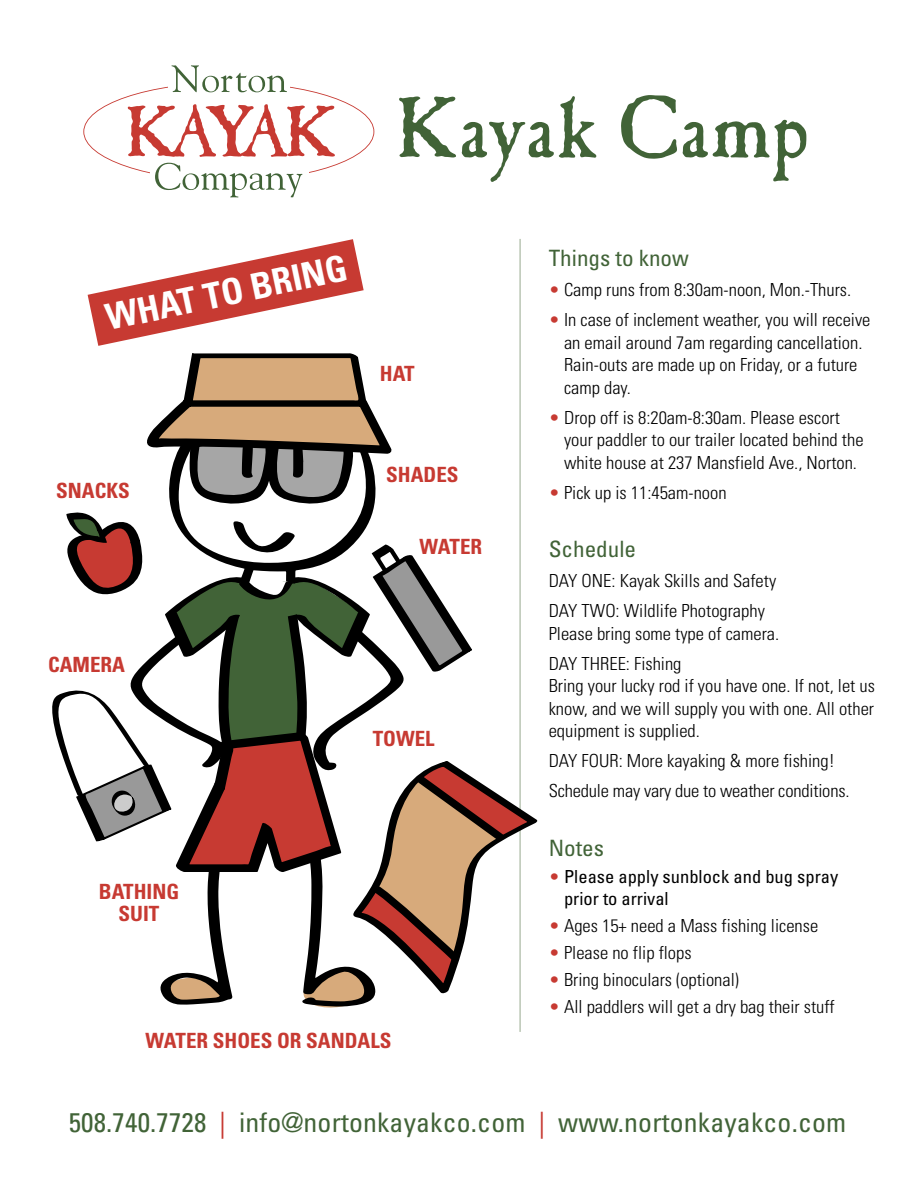
<style>
.page{position:relative;width:918px;height:1188px;background:#fff}
.page>*{position:absolute;margin:0;border:0;box-sizing:border-box;transform-origin:0 0}
.t1{font:87px "Caslon Antique";color:#416337}
.t2{font:700 condensed 36px "Univers";color:#fff}
.t3{font:condensed 27px "Univers";letter-spacing:.005em;color:#416337}
.t4{font:condensed 22.5px "Univers";color:#416337}
.t5{font:700 condensed 21px/22.5px "Univers";color:#c73a32;text-align:center}
.t6{font:300 condensed 18px/30px "Univers";color:#000}
.t7{font:condensed 18px "Univers";color:#000}
.s1{color:#c73a32}
.s2{color:#fff}
.s3{font-weight:300;color:#c73a32}
.s4{font-weight:300;color:#fff}
</style>
<div class="page">
<svg style="left:83px;top:65px;width:291px;height:132px"></svg>
<svg style="left:88px;top:239px;width:276px;height:107px"></svg>
<hr style="left:519px;top:239px;width:2px;height:793px;background:#bac6b4">
<svg style="left:52px;top:353px;width:481px;height:657px"></svg>
<h1 class="t1" style="left:397px;top:77px;width:414px">Kayak Camp</h1>
<h2 class="t2" style="left:102px;top:296px;width:247px;rotate:-12deg">WHAT TO BRING</h2>
<p class="t5" style="left:56px;top:479px;width:75px">SNACKS</p>
<p class="t5" style="left:380px;top:363px;width:36px">HAT</p>
<p class="t5" style="left:386px;top:463px;width:74px">SHADES</p>
<p class="t5" style="left:420px;top:535px;width:64px">WATER</p>
<p class="t5" style="left:48px;top:653px;width:79px">CAMERA</p>
<p class="t5" style="left:373px;top:727px;width:63px">TOWEL</p>
<p class="t5" style="left:99px;top:880px;width:82px">BATHING<br>SUIT</p>
<p class="t4" style="left:549px;top:244px;width:142px">Things to know</p>
<p class="t6" style="left:549px;top:275px;width:304px"><span class="s1">•</span> Camp runs from 8:30am-noon, Mon.-Thurs.</p>
<p class="t6" style="left:549px;top:305px;width:323px"><span class="s1">•</span> In case of inclement weather, you will receive</p>
<p class="t6" style="left:549px;top:327px;width:315px"><span class="s2">•</span> an email around 7am regarding cancellation.</p>
<p class="t6" style="left:549px;top:350px;width:310px"><span class="s2">•</span> Rain-outs are made up on Friday, or a future</p>
<p class="t6" style="left:549px;top:372px;width:84px"><span class="s2">•</span> camp day.</p>
<p class="t6" style="left:549px;top:402px;width:293px"><span class="s1">•</span> Drop off is 8:20am-8:30am. Please escort</p>
<p class="t6" style="left:549px;top:425px;width:316px"><span class="s2">•</span> your paddler to our trailer located behind the</p>
<p class="t6" style="left:549px;top:447px;width:310px"><span class="s2">•</span> white house at 237 Mansfield Ave., Norton.</p>
<p class="t6" style="left:549px;top:477px;width:179px"><span class="s1">•</span> Pick up is 11:45am-noon</p>
<p class="t4" style="left:549px;top:535px;width:89px">Schedule</p>
<p class="t6" style="left:549px;top:566px;width:229px">DAY ONE: Kayak Skills and Safety<br>DAY TWO: Wildlife Photography</p>
<p class="t6" style="left:549px;top:618px;width:232px">Please bring some type of camera.<br>DAY THREE: Fishing</p>
<p class="t6" style="left:549px;top:675px;width:328px;line-height:22.5px;text-align:justify">Bring your lucky rod if you have one. If not, let us know, and we will supply you with one. All other equipment is supplied.</p>
<p class="t6" style="left:549px;top:746px;width:302px">DAY FOUR: More kayaking &amp; more fishing!<br>Schedule may vary due to weather conditions.</p>
<p class="t4" style="left:549px;top:833px;width:57px">Notes</p>
<p class="t7" style="left:549px;top:865px;width:291px"><span class="s3">•</span> Please apply sunblock and bug spray</p>
<p class="t7" style="left:549px;top:887px;width:122px"><span class="s4">•</span> prior to arrival</p>
<p class="t6" style="left:549px;top:911px;width:271px"><span class="s1">•</span> Ages 15+ need a Mass fishing license</p>
<p class="t6" style="left:549px;top:938px;width:144px"><span class="s1">•</span> Please no flip flops</p>
<p class="t6" style="left:549px;top:965px;width:192px"><span class="s1">•</span> Bring binoculars (optional)</p>
<p class="t6" style="left:549px;top:992px;width:288px"><span class="s1">•</span> All paddlers will get a dry bag their stuff</p>
<p class="t5" style="left:146px;top:1029px;width:247px">WATER SHOES OR SANDALS</p>
<h3 class="t3" style="left:69px;top:1106px;width:779px">508.740.7728 <span class="s1">|</span> info@nortonkayakco.com <span class="s1">|</span> www.nortonkayakco.com</h3>
</div>
